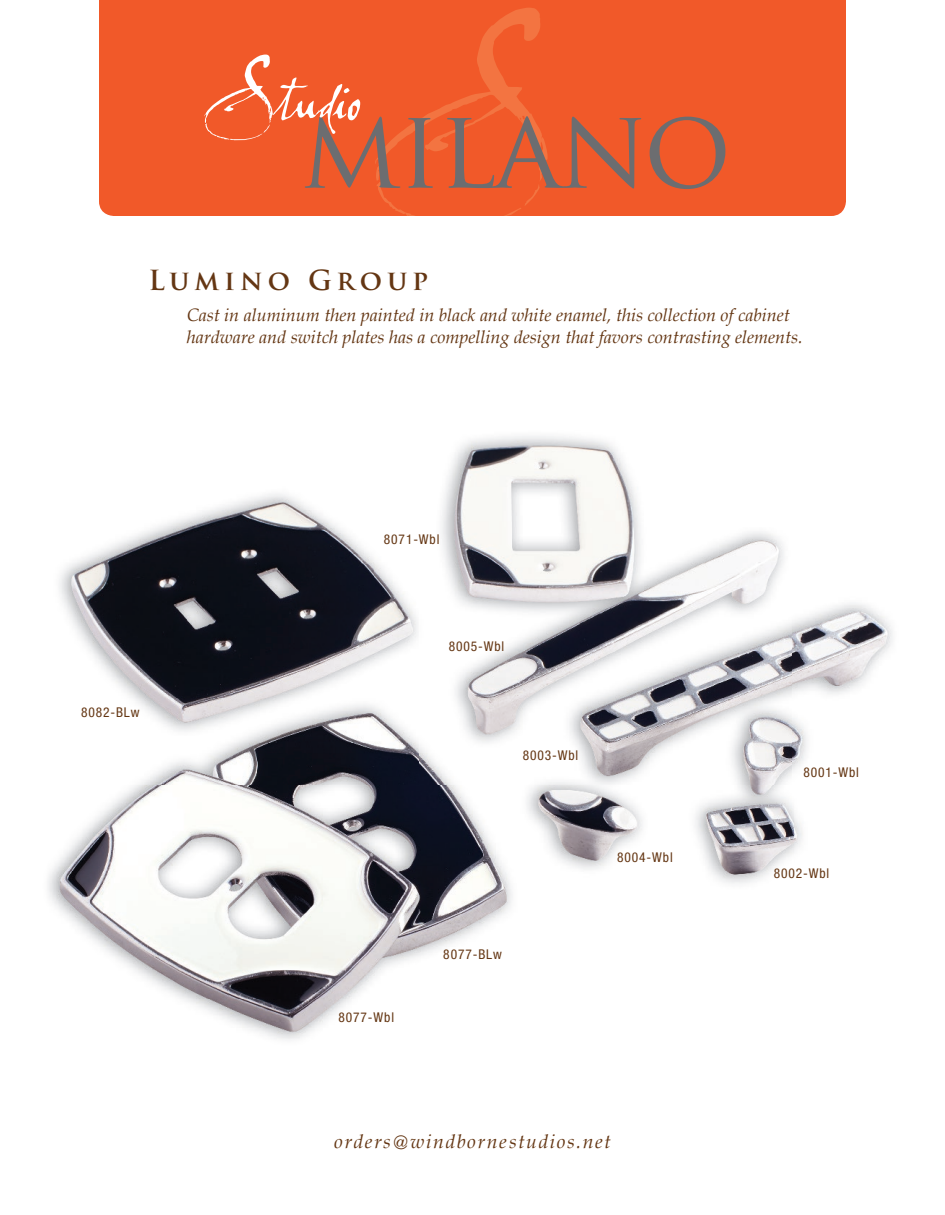
<style>
.page{position:relative;width:945px;height:1215px;background:#fff}
.page>*{position:absolute;margin:0;border:0;box-sizing:border-box;transform-origin:0 0}
.t1{font:700 27px "Trajan Pro";letter-spacing:.175em;color:#643613}
.t2{font:italic 19.5px "Book Antiqua";letter-spacing:.08em;color:#643613}
.t3{font:italic 18px/21.6px "Book Antiqua";color:#643613}
.t4{font:condensed 13.5px "Helvetica Neue";letter-spacing:.065em;color:#643613}
</style>
<div class="page">
<div style="left:99px;top:0;width:747px;height:216px;background:#f15929"></div>
<svg style="left:650px;top:117px;width:75px;height:72px;background:#ce5e3b"></svg>
<svg style="left:205px;top:8px;width:436px;height:208px;background:#e85e32"></svg>
<img style="left:48px;top:436px;width:845px;height:604px">
<h1 class="t1" style="left:148px;top:264px;width:281px">Lumino Group</h1>
<p class="t3" style="left:187px;top:304px;width:617px">Cast in aluminum then painted in black and white enamel, this collection of cabinet hardware and switch plates has a compelling design that favors contrasting elements.</p>
<p class="t4" style="left:81px;top:705px;width:60px">8082-BLw</p>
<p class="t4" style="left:384px;top:531px;width:57px">8071-Wbl</p>
<p class="t4" style="left:449px;top:638px;width:57px">8005-Wbl</p>
<p class="t4" style="left:523px;top:748px;width:57px">8003-Wbl</p>
<p class="t4" style="left:339px;top:1009px;width:57px">8077-Wbl</p>
<p class="t4" style="left:443px;top:947px;width:60px">8077-BLw</p>
<p class="t4" style="left:617px;top:850px;width:57px">8004-Wbl</p>
<p class="t2" style="left:334px;top:1127px;width:278px">orders@windbornestudios.net</p>
<p class="t4" style="left:803px;top:764px;width:57px">8001-Wbl</p>
<p class="t4" style="left:774px;top:866px;width:57px">8002-Wbl</p>
</div>
